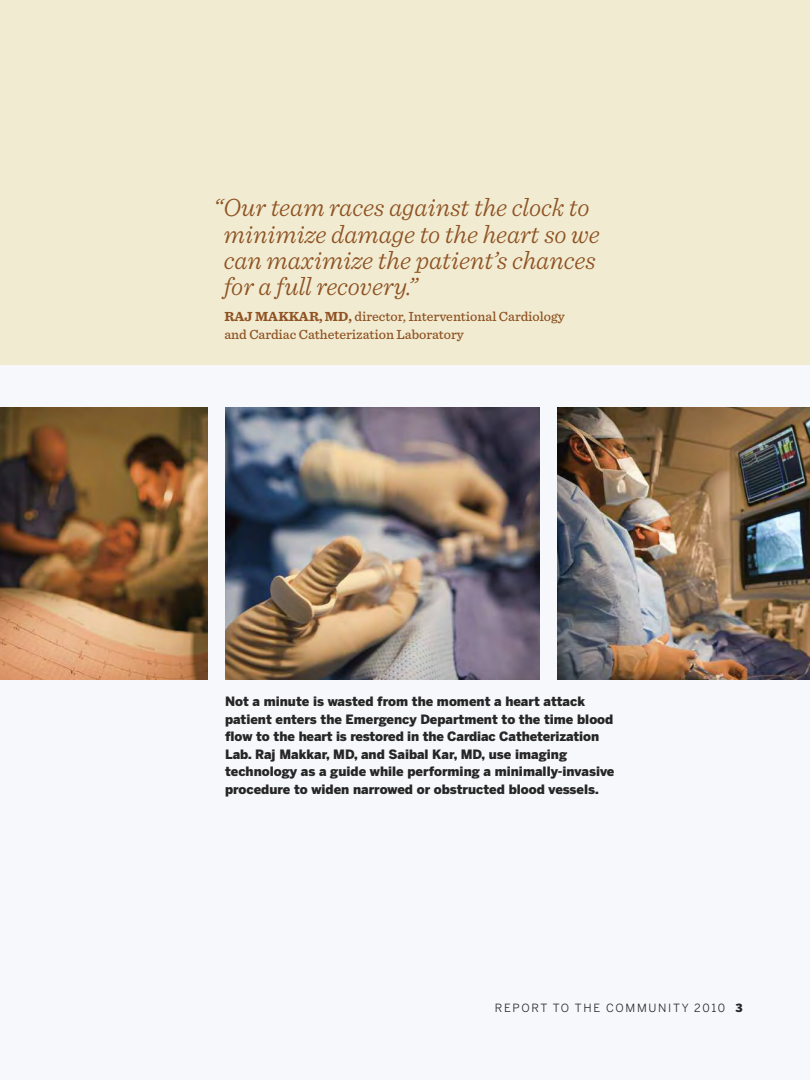
<style>
.page{position:relative;width:810px;height:1080px;background:#fff}
.page>*{position:absolute;margin:0;border:0;box-sizing:border-box;transform-origin:0 0}
.t1{font:italic 300 26.25px/26.2px "Sentinel";color:#8e5223}
.t2{font:500 13.75px/17.5px "Sentinel";color:#8e5223}
.t3{font:900 12.75px/17.5px "Benton Sans";color:#272627}
.t4{font:11.25px "Benton Sans";letter-spacing:.15em;color:#272627}
.s1{font-weight:700}
.s2{font-weight:900}
</style>
<div class="page">
<div style="left:0;top:0;width:810px;height:365px;background:#f1ebd1"></div>
<div style="left:0;top:365px;width:810px;height:715px;background:#f7f8fb"></div>
<img style="left:558px;top:408px;width:252px;height:272px">
<img style="left:225px;top:408px;width:315px;height:272px">
<img style="left:0;top:408px;width:208px;height:272px">
<h1 class="t1" style="left:224px;top:196px;width:378px;text-indent:-11px">“Our team races against the clock to minimize damage to the heart so we can maximize the patient’s chances for a full recovery.”</h1>
<p class="t2" style="left:224px;top:309px;width:342px"><span class="s1">RAJ MAKKAR, MD,</span> director, Interventional Cardiology and Cardiac Catheterization Laboratory</p>
<p class="t3" style="left:225px;top:693px;width:391px">Not a minute is wasted from the moment a heart attack patient enters the Emergency Department to the time blood flow to the heart is restored in the Cardiac Catheterization Lab. Raj Makkar, MD, and Saibal Kar, MD, use imaging technology as a guide while performing a minimally-invasive procedure to widen narrowed or obstructed blood vessels.</p>
<p class="t4" style="left:495px;top:1002px;width:249px">REPORT TO THE COMMUNITY 2010 <span class="s2">3</span></p>
</div>
